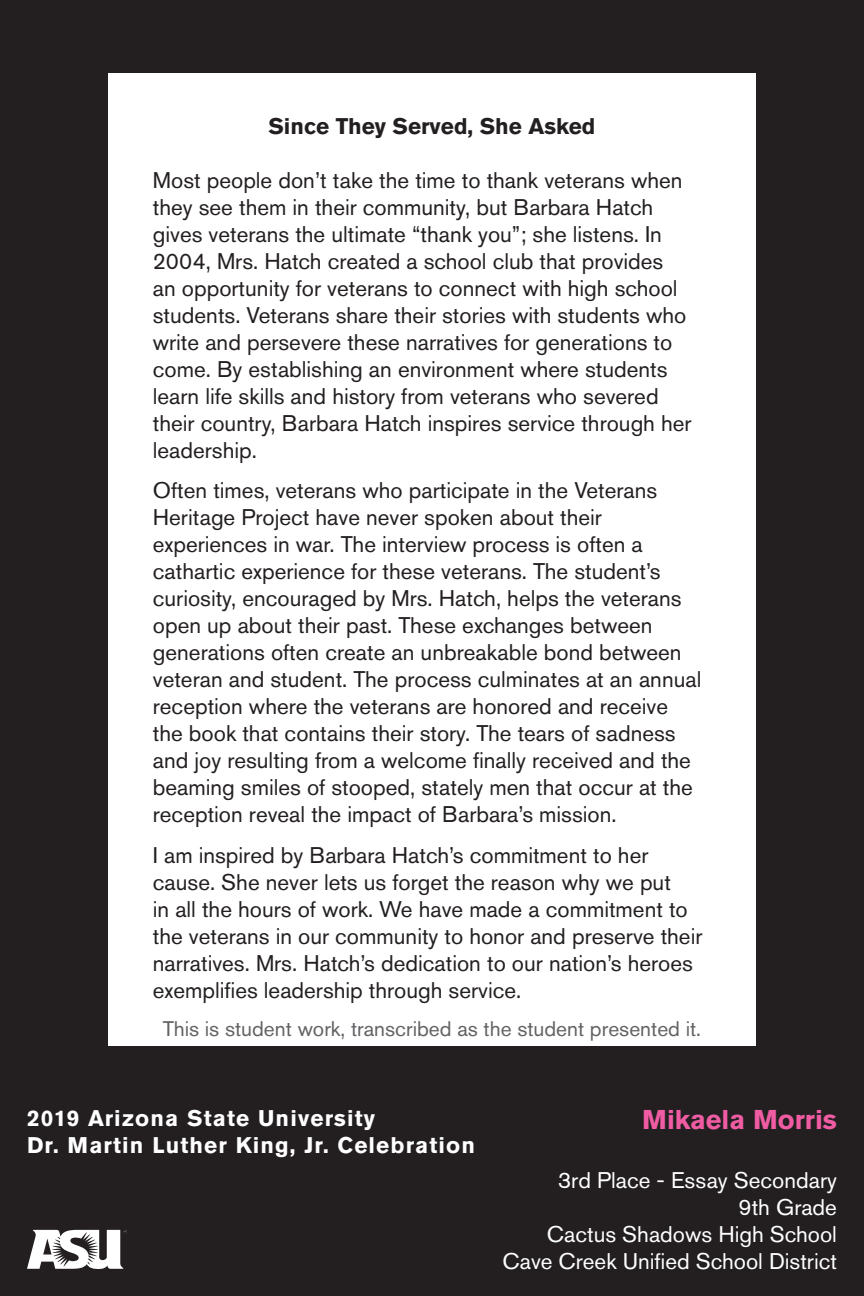
<style>
.page{position:relative;width:864px;height:1296px;background:#231f20}
.page>*{position:absolute;margin:0;border:0;box-sizing:border-box;transform-origin:0 0}
.t1{font:700 27px "Akzidenz Grotesk Std";color:#ef5ca3}
.t2{font:22.5px/27px "Akzidenz Grotesk Std";color:#231f20}
.t3{font:22.5px "Akzidenz Grotesk Std";color:#fff}
.t4{font:700 22.5px/27px "Akzidenz Grotesk Std";letter-spacing:.05em;color:#fff}
.t5{font:700 22.5px "Akzidenz Grotesk Std";color:#231f20}
.t6{font:21px "Akzidenz Grotesk Std";color:#636366}
</style>
<div class="page">
<div style="left:108px;top:73px;width:648px;height:972px;background:#fff"></div>
<svg style="left:27px;top:1230px;width:100px;height:39px"></svg>
<p class="t5" style="left:268px;top:113px;width:329px">Since They Served, She Asked</p>
<p class="t2" style="left:153px;top:166px;width:540px">Most people don’t take the time to thank veterans when they see them in their community, but Barbara Hatch gives veterans the ultimate “thank you”; she listens. In 2004, Mrs. Hatch created a school club that provides an opportunity for veterans to connect with high school students. Veterans share their stories with students who write and persevere these narratives for generations to come. By establishing an environment where students learn life skills and history from veterans who severed their country, Barbara Hatch inspires service through her leadership.</p>
<p class="t2" style="left:153px;top:477px;width:550px">Often times, veterans who participate in the Veterans Heritage Project have never spoken about their experiences in war. The interview process is often a cathartic experience for these veterans. The student’s curiosity, encouraged by Mrs. Hatch, helps the veterans open up about their past. These exchanges between generations often create an unbreakable bond between veteran and student. The process culminates at an annual reception where the veterans are honored and receive the book that contains their story. The tears of sadness and joy resulting from a welcome finally received and the beaming smiles of stooped, stately men that occur at the reception reveal the impact of Barbara’s mission.</p>
<p class="t2" style="left:153px;top:841px;width:551px">I am inspired by Barbara Hatch’s commitment to her cause. She never lets us forget the reason why we put<br>in all the hours of work. We have made a commitment to the veterans in our community to honor and preserve their narratives. Mrs. Hatch’s dedication to our nation’s heroes exemplifies leadership through service.</p>
<p class="t6" style="left:163px;top:1016px;width:540px">This is student work, transcribed as the student presented it.</p>
<p class="t4" style="left:27px;top:1105px;width:450px">2019 Arizona State University<br>Dr. Martin Luther King, Jr. Celebration</p>
<p class="t1" style="left:642px;top:1104px;width:196px">Mikaela Morris</p>
<p class="t3" style="left:558px;top:1167px;width:280px">3rd Place - Essay Secondary</p>
<p class="t3" style="left:739px;top:1194px;width:100px">9th Grade</p>
<p class="t3" style="left:547px;top:1221px;width:292px">Cactus Shadows High School</p>
<p class="t3" style="left:503px;top:1248px;width:336px">Cave Creek Unified School District</p>
</div>
